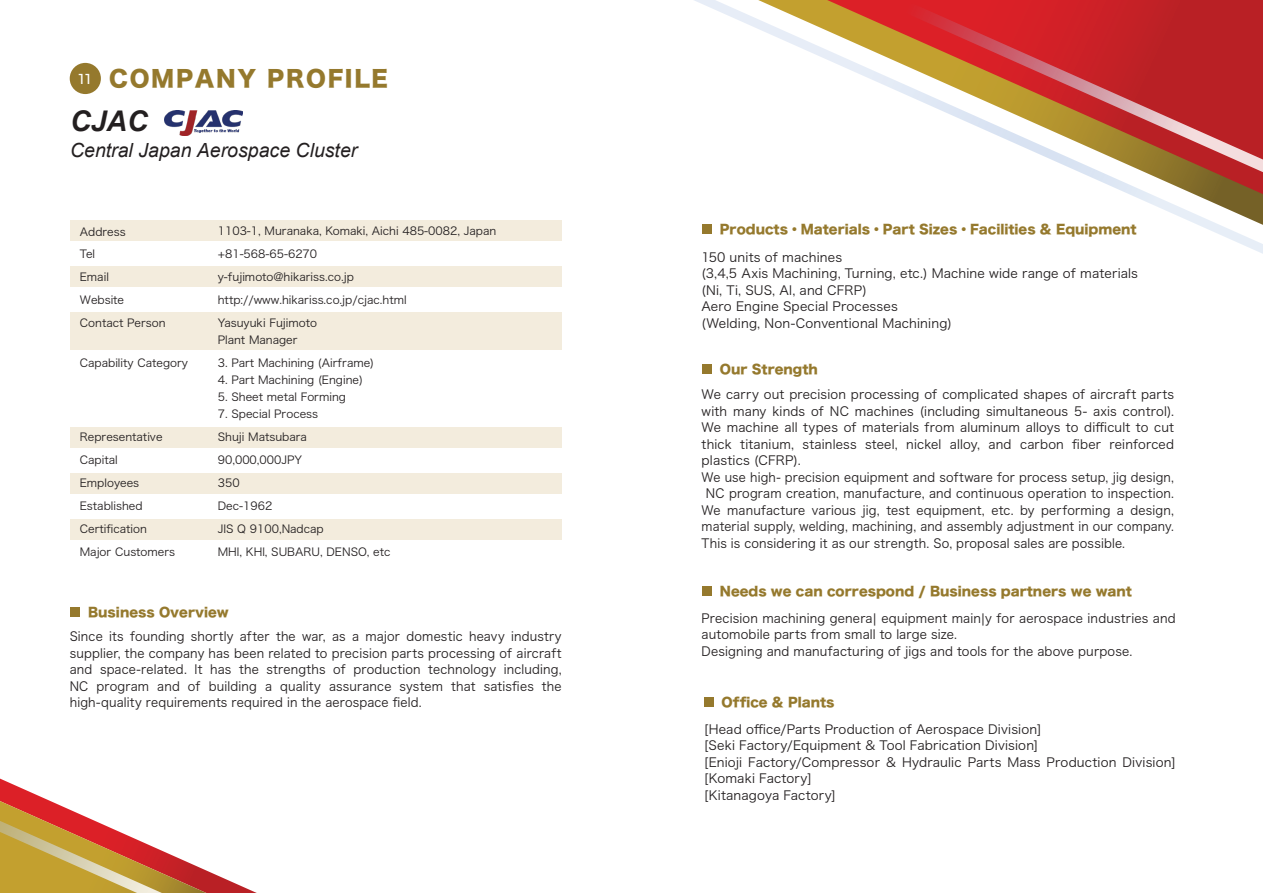
<style>
.page{position:relative;width:1263px;height:893px;background:#fff}
.page>*{position:absolute;margin:0;border:0;box-sizing:border-box;transform-origin:0 0}
.t1{font:italic 700 28.5px "Arial";color:#231f20}
.t2{font:22.5px "Hira Kaku Std W8";letter-spacing:.075em;color:#95792d}
.t3{font:italic 19.5px "Arial";color:#231f20}
.t4{font:12.75px "Hira Kaku Std W8";color:#95792d}
.t5{font:12.6px/16.5px "Hira Kaku Pro W3";letter-spacing:.015em;color:#231f20}
.t6{font:12.6px/16.5px "Hira Kaku Pro W3";letter-spacing:.015em;color:#231f20;text-align:justify;scale:.96 1}
.t7{font:12.6px "Hira Kaku Pro W3";letter-spacing:.015em;color:#231f20;scale:.94 1}
.t8{font:12.6px "Hira Kaku Pro W3";letter-spacing:.015em;color:#231f20;scale:.95 1}
.t9{font:11.1px/23px "Hira Kaku Pro W3";color:#231f20}
.s1{font-family:"Montserrat";font-weight:500;font-size:14.4px;color:#fff}
</style>
<div class="page">
<div style="left:70px;top:63px;width:31px;height:31px;background:#95792d;border-radius:50%"></div>
<div style="left:70px;top:266px;width:492px;height:20px;background:#f3ecdd"></div>
<div style="left:70px;top:312px;width:492px;height:38px;background:#f3ecdd"></div>
<div style="left:70px;top:220px;width:492px;height:21px;background:#f3ecdd"></div>
<div style="left:70px;top:428px;width:492px;height:20px;background:#f3ecdd"></div>
<div style="left:70px;top:473px;width:492px;height:21px;background:#f3ecdd"></div>
<div style="left:70px;top:519px;width:492px;height:21px;background:#f3ecdd"></div>
<svg style="left:694px;top:0;width:569px;height:254px"></svg>
<svg style="left:758px;top:0;width:505px;height:225px"></svg>
<svg style="left:876px;top:0;width:387px;height:172px"></svg>
<svg style="left:0;top:779px;width:257px;height:114px"></svg>
<div style="left:70px;top:608px;width:10px;height:9px;background:#95792d"></div>
<div style="left:702px;top:225px;width:10px;height:9px;background:#95792d"></div>
<div style="left:702px;top:365px;width:10px;height:9px;background:#95792d"></div>
<div style="left:702px;top:587px;width:10px;height:9px;background:#95792d"></div>
<div style="left:704px;top:697px;width:9px;height:10px;background:#95792d"></div>
<img style="left:165px;top:110px;width:77px;height:25px">
<h2 class="t2" style="left:79px;top:66px;width:311px"><span class="s1">11</span> COMPANY PROFILE</h2>
<h1 class="t1" style="left:70px;top:102px;width:79px">CJAC</h1>
<h3 class="t3" style="left:70px;top:137px;width:289px">Central Japan Aerospace Cluster</h3>
<p class="t9" style="left:80px;top:219px;width:87px">Address<br>Tel<br>Email<br>Website<br>Contact Person</p>
<p class="t9" style="left:80px;top:351px;width:110px">Capability Category</p>
<p class="t9" style="left:80px;top:425px;width:97px">Representative<br>Capital<br>Employees<br>Established<br>Certification<br>Major Customers</p>
<p class="t9" style="left:218px;top:219px;width:280px">1103-1, Muranaka, Komaki, Aichi 485-0082, Japan +81-568-65-6270<br>y-fujimoto@hikariss.co.jp http://www.hikariss.co.jp/cjac.html<br>Yasuyuki Fujimoto</p>
<p class="t9" style="left:218px;top:328px;width:81px">Plant Manager</p>
<p class="t9" style="left:218px;top:351px;width:158px">3. Part Machining (Airframe)</p>
<p class="t9" style="left:218px;top:368px;width:147px">4. Part Machining (Engine)</p>
<p class="t9" style="left:218px;top:385px;width:130px">5. Sheet metal Forming</p>
<p class="t9" style="left:218px;top:402px;width:174px">7. Special Process<br>Shuji Matsubara<br>90,000,000JPY<br>350<br>Dec-1962<br>JIS Q 9100,Nadcap<br>MHl, KHl, SUBARU, DENSO, etc</p>
<p class="t4" style="left:88px;top:605px;width:142px">Business Overview</p>
<p class="t6" style="left:70px;top:627px;width:514px">Since its founding shortly after the war, as a major domestic heavy industry supplier, the company has been related to precision parts processing of aircraft and space-related. It has the strengths of production technology including, NC program and of building a quality assurance system that satisfies the high-quality requirements required in the aerospace field.</p>
<p class="t4" style="left:720px;top:222px;width:418px">Products・Materials・Part Sizes・Facilities &amp; Equipment</p>
<p class="t5" style="left:701px;top:248px;width:438px">150 units of machines<br>(3,4,5 Axis Machining, Turning, etc.) Machine wide range of materials (Ni, Ti, SUS, Al, and CFRP)<br>Aero Engine Special Processes<br>(Welding, Non-Conventional Machining)</p>
<p class="t4" style="left:720px;top:362px;width:99px">Our Strength</p>
<p class="t5" style="left:702px;top:385px;width:474px">We carry out precision processing of complicated shapes of aircraft parts</p>
<p class="t5" style="left:702px;top:402px;width:474px">with many kinds of NC machines (including simultaneous 5- axis control).</p>
<p class="t5" style="left:702px;top:418px;width:474px">We machine all types of materials from aluminum alloys to difficult to cut</p>
<p class="t5" style="left:702px;top:435px;width:474px">thick titanium, stainless steel, nickel alloy, and carbon fiber reinforced</p>
<p class="t5" style="left:702px;top:451px;width:101px">plastics (CFRP).</p>
<p class="t8" style="left:702px;top:466px;width:499px">We use high- precision equipment and software for process setup, jig design,</p>
<p class="t6" style="left:706px;top:484px;width:489px">NC program creation, manufacture, and continuous operation to inspection.</p>
<p class="t6" style="left:702px;top:501px;width:494px">We manufacture various jig, test equipment, etc. by performing a design,</p>
<p class="t7" style="left:702px;top:515px;width:504px">material supply, welding, machining, and assembly adjustment in our company.</p>
<p class="t6" style="left:702px;top:534px;width:443px">This is considering it as our strength. So, proposal sales are possible.</p>
<p class="t4" style="left:720px;top:584px;width:414px">Needs we can correspond / Business partners we want</p>
<p class="t5" style="left:702px;top:609px;width:476px">Precision machining genera| equipment main|y for aerospace industries and automobile parts from small to large size.<br>Designing and manufacturing of jigs and tools for the above purpose.</p>
<p class="t4" style="left:722px;top:695px;width:114px">Office &amp; Plants</p>
<p class="t5" style="left:704px;top:720px;width:473px">[Head office/Parts Production of Aerospace Division]<br>[Seki Factory/Equipment &amp; Tool Fabrication Division]<br>[Enioji Factory/Compressor &amp; Hydraulic Parts Mass Production Division] [Komaki Factory]<br>[Kitanagoya Factory]</p>
</div>
